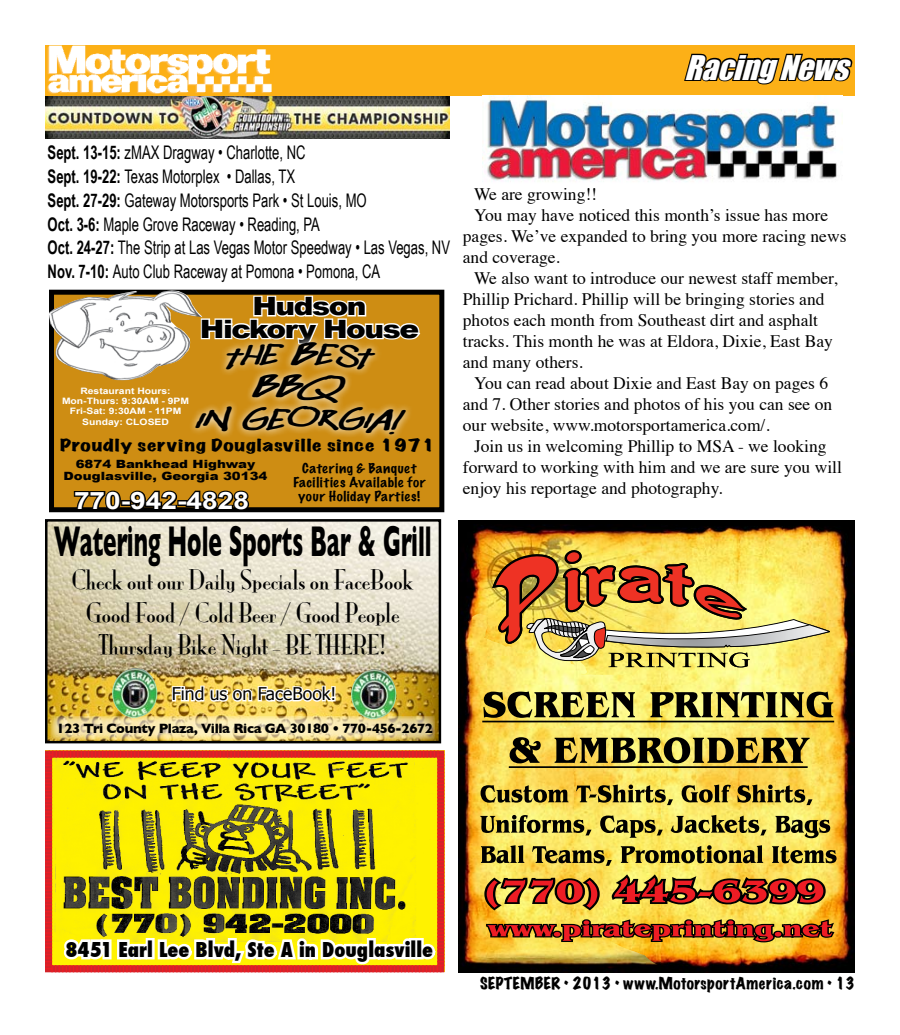
<style>
.page{position:relative;width:900px;height:1035px;background:#fff}
.page>*{position:absolute;margin:0;border:0;box-sizing:border-box;transform-origin:0 0}
.t1{font:700 43.88px "Gill Sans";color:#000;scale:.51 1}
.t2{font:italic 31.25px "Impact";color:#fff}
.t3{font:italic 700 28.25px/32.6px "Hangover Monday";letter-spacing:-.06em;color:#000;text-align:center;scale:1.7 1}
.t4{font:900 25.25px/22.8px "Arial";letter-spacing:-.05em;color:#000;text-align:center;scale:1.17 1}
.t5{font:25px/32.5px "Mona Lisa Solid ITCTT";color:#000;text-align:center}
.t6{font:700 24px "Arial";color:#fff;scale:1.17 1}
.t7{font:800 condensed 20px "Futura";color:#000}
.t8{font:18.75px/23.8px "Arial Narrow";color:#000;scale:.85 1}
.t9{font:17.5px "Times";color:#000}
.t10{font:17.5px "Tahoma";color:#000}
.t11{font:expanded 15.12px "Marker Felt";letter-spacing:.035em;color:#000;scale:1.4 1}
.t12{font:expanded 15px "Marker Felt";letter-spacing:.03em;color:#000}
.t13{font:700 13.75px "Gill Sans";letter-spacing:-.03em;color:#000}
.t14{font:100 12.62px/13.9px "Marker Felt";letter-spacing:.04em;color:#000;text-align:center;scale:1.17 1}
.t15{font:900 11.38px/12.6px "Arial";color:#000;text-align:center;scale:1.17 1}
.t16{font:700 8.88px/10.1px "Arial";color:#fff;text-align:center;scale:1.17 1}
.s1{font-weight:700}
</style>
<div class="page">
<svg style="left:45px;top:750px;width:400px;height:223px"></svg>
<svg style="left:60px;top:835px;width:379px;height:138px"></svg>
<div style="left:49px;top:290px;width:395px;height:222px;background:#ce8d13;border:5px solid #000"></div>
<svg style="left:202px;top:294px;width:221px;height:40px"></svg>
<svg style="left:72px;top:490px;width:179px;height:23px"></svg>
<svg style="left:191px;top:334px;width:254px;height:151px"></svg>
<img style="left:49px;top:290px;width:153px;height:90px">
<img style="left:660px;top:520px;width:195px;height:452px">
<img style="left:459px;top:520px;width:201px;height:452px">
<img style="left:459px;top:935px;width:202px;height:32px">
<img style="left:459px;top:524px;width:30px;height:138px">
<svg style="left:486px;top:544px;width:351px;height:129px"></svg>
<img style="left:489px;top:520px;width:343px;height:147px">
<svg style="left:482px;top:691px;width:352px;height:77px"></svg>
<svg style="left:480px;top:785px;width:357px;height:159px"></svg>
<img style="left:45px;top:96px;width:405px;height:42px">
<div style="left:45px;top:45px;width:810px;height:51px;background:#fcb017"></div>
<svg style="left:683px;top:53px;width:170px;height:43px"></svg>
<img style="left:47px;top:45px;width:225px;height:49px">
<img style="left:482px;top:96px;width:355px;height:86px">
<img style="left:48px;top:522px;width:390px;height:218px">
<div style="left:45px;top:519px;width:396px;height:224px;border:2px solid #000"></div>
<svg style="left:50px;top:716px;width:385px;height:24px"></svg>
<svg style="left:171px;top:684px;width:165px;height:20px"></svg>
<img style="left:112px;top:667px;width:45px;height:51px">
<img style="left:351px;top:669px;width:45px;height:50px">
<h2 class="t2" style="left:684px;top:43px;width:177px">RacingNews</h2>
<p class="t8" style="left:48px;top:141px;width:475px"><span class="s1">Sept. 13-15:</span> zMAX Dragway • Charlotte, NC<br><span class="s1">Sept. 19-22:</span> Texas Motorplex • Dallas, TX<br><span class="s1">Sept. 27-29:</span> Gateway Motorsports Park • St Louis, MO<br><span class="s1">Oct. 3-6:</span> Maple Grove Raceway • Reading, PA<br><span class="s1">Oct. 24-27:</span> The Strip at Las Vegas Motor Speedway • Las Vegas, NV <span class="s1">Nov. 7-10:</span> Auto Club Raceway at Pomona • Pomona, CA</p>
<h3 class="t4" style="left:200px;top:295px;width:189px">Hudson<br>Hickory House</h3>
<h3 class="t3" style="left:193px;top:340px;width:124px">THE BEST<br>BBQ<br>IN GEORGIA!</h3>
<p class="t16" style="left:62px;top:386px;width:110px">Restaurant Hours:<br>Mon-Thurs: 9:30AM - 9PM<br>Fri-Sat: 9:30AM - 11PM<br>Sunday: CLOSED</p>
<p class="t15" style="left:64px;top:458px;width:176px">6874 Bankhead Highway<br>Douglasville, Georgia 30134</p>
<p class="t11" style="left:60px;top:434px;width:269px">Proudly serving Douglasville since 1971</p>
<h3 class="t6" style="left:74px;top:487px;width:151px">770-942-4828</h3>
<p class="t14" style="left:293px;top:460px;width:115px">Catering &amp; Banquet<br>Facilities Available for your Holiday Parties!</p>
<h1 class="t1" style="left:54px;top:516px;width:743px">Watering Hole Sports Bar &amp; Grill</h1>
<h3 class="t5" style="left:72px;top:564px;width:343px">Check out our Daily Specials on FaceBook<br>Good Food / Cold Beer / Good People<br>Thursday Bike Night - BE THERE!</h3>
<p class="t10" style="left:172px;top:682px;width:166px">Find us on FaceBook!</p>
<p class="t13" style="left:57px;top:720px;width:378px">123 Tri County Plaza, Villa Rica GA 30180 • 770-456-2672</p>
<p class="t9" style="left:474px;top:178px;width:124px">We are growing!!</p>
<p class="t9" style="left:474px;top:199px;width:356px">You may have noticed this month’s issue has more</p>
<p class="t9" style="left:463px;top:220px;width:385px">pages. We’ve expanded to bring you more racing news</p>
<p class="t9" style="left:463px;top:241px;width:99px">and coverage.</p>
<p class="t9" style="left:474px;top:262px;width:365px">We also want to introduce our newest staff member,</p>
<p class="t9" style="left:463px;top:283px;width:363px">Phillip Prichard. Phillip will be bringing stories and</p>
<p class="t9" style="left:463px;top:304px;width:357px">photos each month from Southeast dirt and asphalt</p>
<p class="t9" style="left:463px;top:325px;width:372px">tracks. This month he was at Eldora, Dixie, East Bay</p>
<p class="t9" style="left:463px;top:346px;width:122px">and many others.</p>
<p class="t9" style="left:474px;top:367px;width:356px">You can read about Dixie and East Bay on pages 6</p>
<p class="t9" style="left:463px;top:388px;width:371px">and 7. Other stories and photos of his you can see on</p>
<p class="t9" style="left:463px;top:409px;width:309px">our website, www.motorsportamerica.com/.</p>
<p class="t9" style="left:474px;top:430px;width:354px">Join us in welcoming Phillip to MSA - we looking</p>
<p class="t9" style="left:463px;top:451px;width:381px">forward to working with him and we are sure you will</p>
<p class="t9" style="left:463px;top:472px;width:261px">enjoy his reportage and photography.</p>
<p class="t7" style="left:65px;top:936px;width:369px">8451 Earl Lee Blvd, Ste A in Douglasville</p>
<p class="t12" style="left:480px;top:973px;width:376px">SEPTEMBER • 2013 • www.MotorsportAmerica.com • 13</p>
</div>
